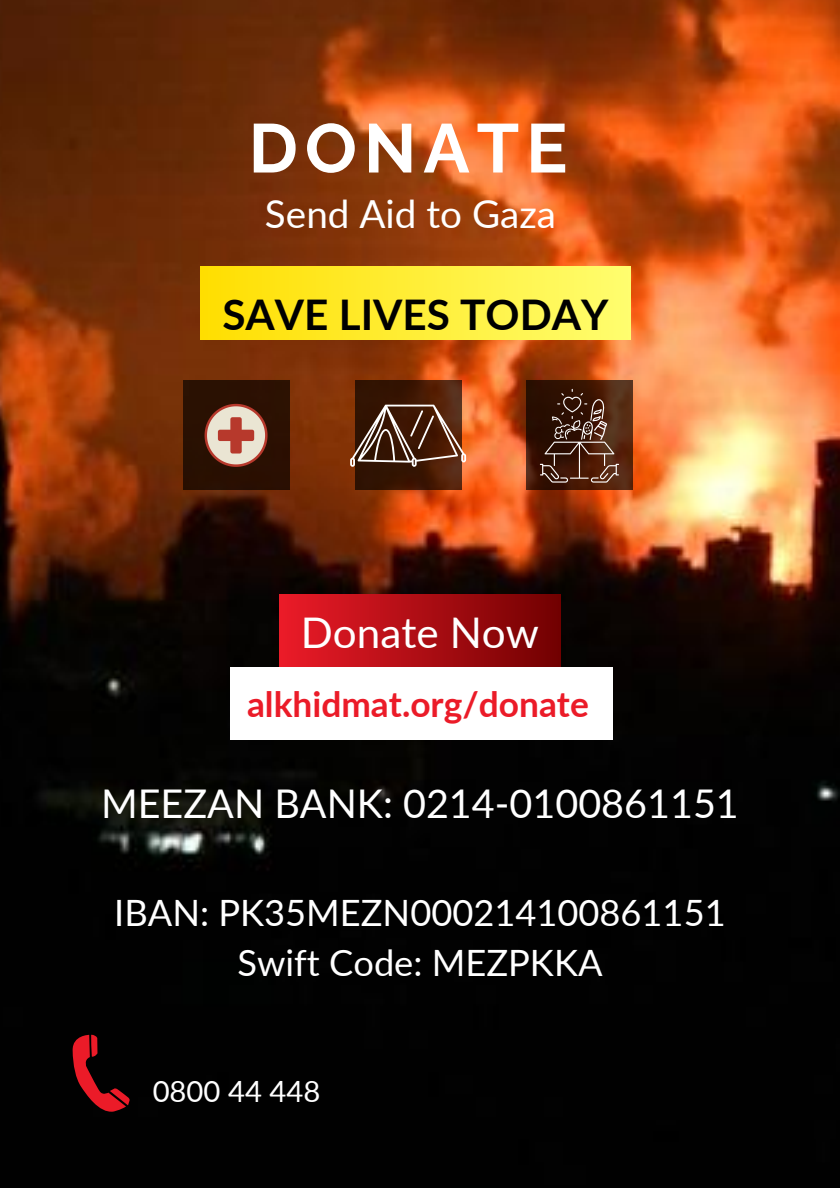
<style>
.page{position:relative;width:840px;height:1188px;background:#fff}
.page>*{position:absolute;margin:0;border:0;box-sizing:border-box;transform-origin:0 0}
.t1{font:700 68.86px "Raleway";letter-spacing:.1em;color:#fff}
.t2{font:700 42.26px "Lato";color:#000}
.t3{font:42.26px "Lato";color:#fff}
.t4{font:39.55px "Lato";color:#fff}
.t5{font:38.68px "Lato";color:#fff}
.t6{font:36.23px "Lato";color:#fff}
.t7{font:700 35.26px "Lato";color:#eb1b28}
.t8{font:29.22px "Lato";color:#fff}
</style>
<div class="page">
<img style="left:0;top:0;width:840px;height:1187px">
<div style="left:200px;top:266px;width:431px;height:73px;background:linear-gradient(to right,#ffde00,#fffe6f)"></div>
<div style="left:183px;top:380px;width:107px;height:109px;background:#2a1002"></div>
<svg style="left:205px;top:404px;width:63px;height:63px"></svg>
<svg style="left:355px;top:380px;width:106px;height:109px;fill:#371402"></svg>
<svg style="left:350px;top:404px;width:116px;height:62px"></svg>
<svg style="left:526px;top:380px;width:107px;height:109px"></svg>
<svg style="left:540px;top:389px;width:79px;height:93px"></svg>
<div style="left:280px;top:594px;width:280px;height:73px;background:linear-gradient(to right,#eb1b28,#720001)"></div>
<div style="left:230px;top:667px;width:383px;height:72px;background:#fff"></div>
<svg style="left:72px;top:1034px;width:58px;height:79px"></svg>
<p class="t1" style="left:249px;top:108px;width:320px">DONATE</p>
<p class="t5" style="left:265px;top:189px;width:293px">Send Aid to Gaza</p>
<p class="t2" style="left:222px;top:288px;width:388px">SAVE LIVES TODAY</p>
<p class="t3" style="left:301px;top:606px;width:240px">Donate Now</p>
<p class="t7" style="left:247px;top:682px;width:343px">alkhidmat.org/donate</p>
<p class="t4" style="left:101px;top:779px;width:639px">MEEZAN BANK: 0214-0100861151</p>
<p class="t6" style="left:114px;top:890px;width:613px">IBAN: PK35MEZN000214100861151</p>
<p class="t6" style="left:237px;top:940px;width:367px">Swift Code: MEZPKKA</p>
<p class="t8" style="left:153px;top:1073px;width:169px">0800 44 448</p>
</div>
